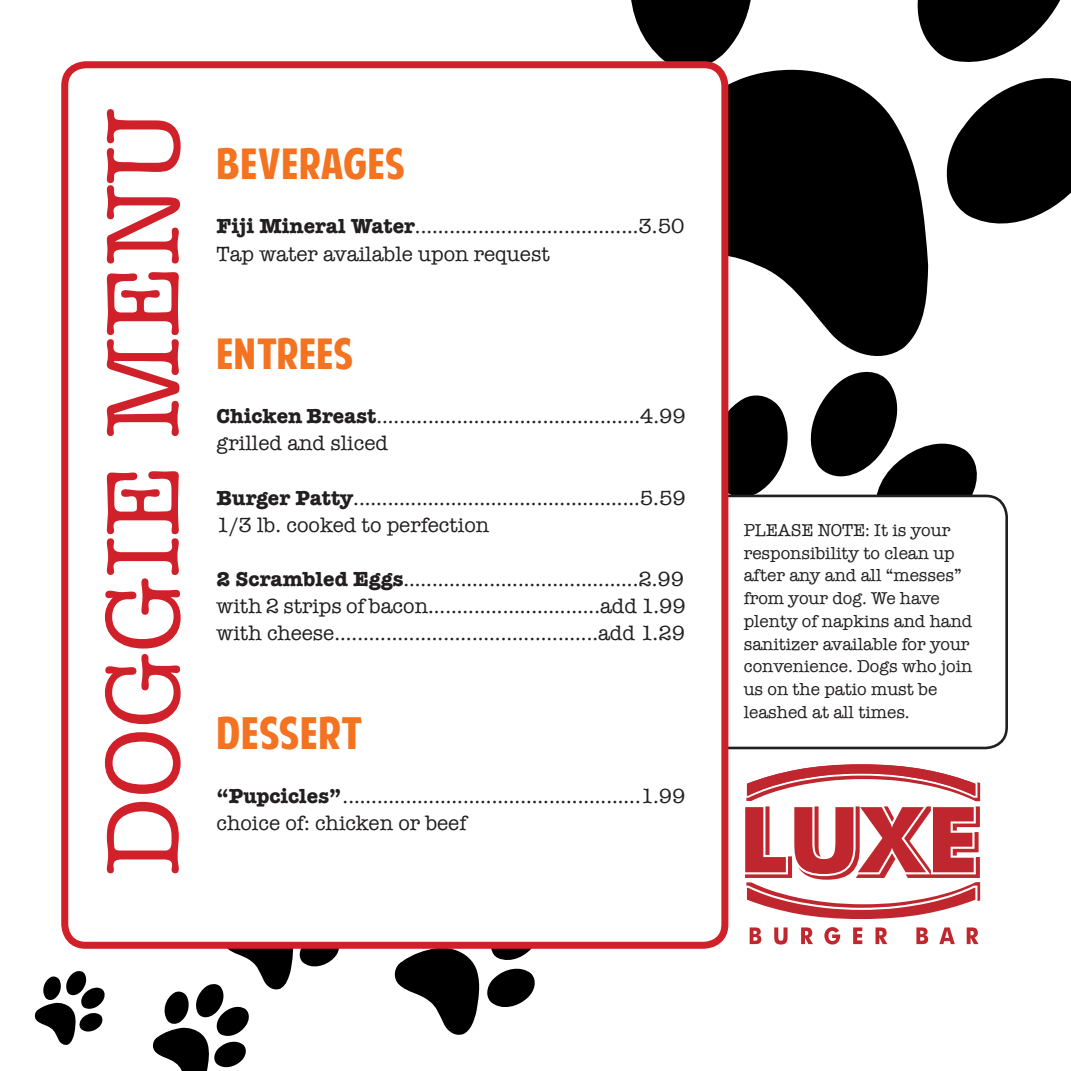
<style>
.page{position:relative;width:1071px;height:1071px;background:#fff}
.page>*{position:absolute;margin:0;border:0;box-sizing:border-box;transform-origin:0 0}
.t1{font:43.75px "American Purpose";letter-spacing:.02em;color:#f37321}
.t2{font:42px "American Purpose";letter-spacing:.02em;color:#f37321}
.t3{font:21px/27.1px "American Typewriter";color:#231f20}
.t4{font:17.5px/22.8px "American Typewriter";color:#231f20}
.s1{font-weight:700}
</style>
<div class="page">
<svg style="left:631px;top:0;width:440px;height:366px;fill:#000"></svg>
<svg style="left:728px;top:368px;width:254px;height:127px"></svg>
<div style="left:666px;top:495px;width:342px;height:254px;border:3px solid #231f20;border-radius:21px"></div>
<svg style="left:34px;top:971px;width:71px;height:74px"></svg>
<svg style="left:394px;top:949px;width:141px;height:86px"></svg>
<svg style="left:153px;top:949px;width:186px;height:122px"></svg>
<div style="left:65px;top:65px;width:660px;height:880px;background:#fff;border-radius:21px"></div>
<div style="left:61px;top:61px;width:667px;height:888px;border:7px solid #d02029;border-radius:21px"></div>
<svg style="left:105px;top:109px;width:76px;height:764px"></svg>
<svg style="left:750px;top:927px;width:11px;height:17px"></svg>
<svg style="left:774px;top:927px;width:14px;height:18px"></svg>
<svg style="left:801px;top:927px;width:12px;height:17px"></svg>
<svg style="left:824px;top:927px;width:16px;height:18px"></svg>
<svg style="left:853px;top:927px;width:9px;height:17px"></svg>
<svg style="left:876px;top:927px;width:11px;height:17px"></svg>
<svg style="left:916px;top:927px;width:12px;height:17px"></svg>
<svg style="left:939px;top:927px;width:16px;height:17px"></svg>
<svg style="left:967px;top:927px;width:12px;height:17px"></svg>
<svg style="left:745px;top:764px;width:235px;height:155px"></svg>
<p class="t2" style="left:217px;top:148px;width:190px">BEVERAGES</p>
<p class="t3" style="left:217px;top:212px;width:469px"><span class="s1">Fiji Mineral Water</span>.......................................3.50</p>
<p class="t3" style="left:217px;top:239px;width:335px">Tap water available upon request</p>
<p class="t2" style="left:217px;top:338px;width:138px">ENTREES</p>
<p class="t3" style="left:217px;top:402px;width:471px"><span class="s1">Chicken Breast</span>..............................................4.99</p>
<p class="t3" style="left:217px;top:429px;width:173px">grilled and sliced</p>
<p class="t3" style="left:217px;top:483px;width:471px"><span class="s1">Burger Patty</span>..................................................5.59</p>
<p class="t3" style="left:217px;top:511px;width:274px">1/3 lb. cooked to perfection</p>
<p class="t3" style="left:217px;top:565px;width:469px"><span class="s1">2 Scrambled Eggs</span>.........................................2.99</p>
<p class="t3" style="left:217px;top:592px;width:471px">with 2 strips of bacon..............................add 1.99</p>
<p class="t3" style="left:217px;top:619px;width:470px">with cheese..............................................add 1.29</p>
<p class="t1" style="left:217px;top:716px;width:147px">DESSERT</p>
<p class="t3" style="left:217px;top:782px;width:470px"><span class="s1">“Pupcicles”</span>....................................................1.99 choice of: chicken or beef</p>
<p class="t4" style="left:744px;top:518px;width:230px">PLEASE NOTE: It is your responsibility to clean up after any and all “messes” from your dog. We have plenty of napkins and hand sanitizer available for your convenience. Dogs who join us on the patio must be leashed at all times.</p>
</div>
